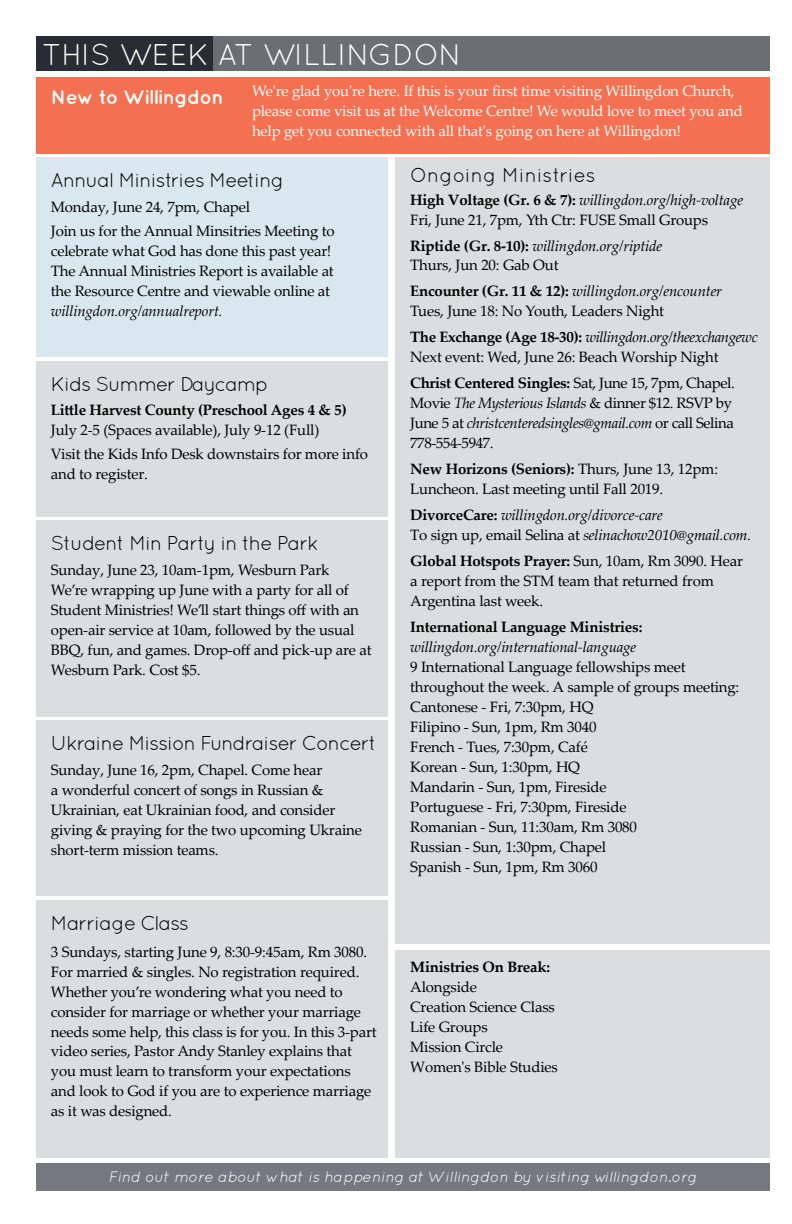
<style>
.page{position:relative;width:792px;height:1224px;background:#fff}
.page>*{position:absolute;margin:0;border:0;box-sizing:border-box;transform-origin:0 0}
.t1{font:30px "Quicksand";color:#fff}
.t2{font:20px "Quicksand";letter-spacing:-.04em;color:#000}
.t3{font:20px "Quicksand";color:#000}
.t4{font:700 20px "Quicksand";letter-spacing:-.03em;color:#fff}
.t5{font:15px/20px "Palatino Linotype";letter-spacing:-.015em;color:#000}
.t6{font:italic 15px/20px "Palatino Linotype";letter-spacing:-.015em;color:#000}
.t7{font:15px/20px "Palatino Linotype";letter-spacing:-.015em;color:#fff}
.t8{font:700 15px "Palatino Linotype";letter-spacing:-.015em;color:#000}
.t9{font:italic 15px "Quicksand";color:#fff}
.s1{font-weight:700}
.s2{font-style:italic}
.s3{font-weight:700;font-style:normal}
.s4{font-style:normal}
</style>
<div class="page">
<div style="left:213px;top:36px;width:557px;height:35px;background:#6d6e72"></div>
<div style="left:395px;top:158px;width:375px;height:786px;background:#dcddde"></div>
<div style="left:36px;top:36px;width:177px;height:35px;background:#292c33"></div>
<div style="left:36px;top:1163px;width:734px;height:28px;background:#757881"></div>
<div style="left:36px;top:77px;width:734px;height:77px;background:#f37050"></div>
<div style="left:36px;top:361px;width:352px;height:155px;background:#dcddde"></div>
<div style="left:36px;top:900px;width:352px;height:258px;background:#dcddde"></div>
<div style="left:36px;top:520px;width:352px;height:197px;background:#dcddde"></div>
<div style="left:395px;top:950px;width:375px;height:208px;background:#dcddde"></div>
<div style="left:36px;top:158px;width:352px;height:199px;background:#d9e8ef"></div>
<div style="left:36px;top:721px;width:352px;height:175px;background:#dcddde"></div>
<h1 class="t1" style="left:42px;top:37px;width:421px">THIS WEEK AT WILLINGDON</h1>
<h2 class="t4" style="left:51px;top:85px;width:174px">New to Willingdon</h2>
<p class="t7" style="left:252px;top:80px;width:492px">We're glad you're here. If this is your first time visiting Willingdon Church, please come visit us at the Welcome Centre! We would love to meet you and help get you connected with all that's going on here at Willingdon!</p>
<h2 class="t2" style="left:51px;top:169px;width:235px">Annual Ministries Meeting</h2>
<p class="t5" style="left:51px;top:194px;width:285px;line-height:24px">Monday, June 24, 7pm, Chapel<br>Join us for the Annual Minsitries Meeting to</p>
<p class="t5" style="left:51px;top:240px;width:284px">celebrate what God has done this past year!<br>The Annual Ministries Report is available at the Resource Centre and viewable online at</p>
<p class="t6" style="left:51px;top:300px;width:173px">willingdon.org/annualreport.</p>
<h2 class="t2" style="left:51px;top:372px;width:219px">Kids Summer Daycamp</h2>
<p class="t8" style="left:51px;top:399px;width:297px">Little Harvest County (Preschool Ages 4 &amp; 5)</p>
<p class="t5" style="left:51px;top:417px;width:319px;line-height:24px">July 2-5 (Spaces available), July 9-12 (Full)<br>Visit the Kids Info Desk downstairs for more info</p>
<p class="t5" style="left:51px;top:463px;width:98px">and to register.</p>
<h2 class="t2" style="left:51px;top:532px;width:269px">Student Min Party in the Park</h2>
<p class="t5" style="left:51px;top:559px;width:322px">Sunday, June 23, 10am-1pm, Wesburn Park<br>We’re wrapping up June with a party for all of Student Ministries! We’ll start things off with an open-air service at 10am, followed by the usual BBQ, fun, and games. Drop-off and pick-up are at Wesburn Park. Cost $5.</p>
<h2 class="t2" style="left:51px;top:732px;width:327px">Ukraine Mission Fundraiser Concert</h2>
<p class="t5" style="left:51px;top:759px;width:312px">Sunday, June 16, 2pm, Chapel. Come hear<br>a wonderful concert of songs in Russian &amp; Ukrainian, eat Ukrainian food, and consider giving &amp; praying for the two upcoming Ukraine short-term mission teams.</p>
<h2 class="t2" style="left:51px;top:912px;width:140px">Marriage Class</h2>
<p class="t5" style="left:51px;top:941px;width:327px">3 Sundays, starting June 9, 8:30-9:45am, Rm 3080.<br>For married &amp; singles. No registration required.<br>Whether you’re wondering what you need to consider for marriage or whether your marriage needs some help, this class is for you. In this 3-part video series, Pastor Andy Stanley explains that you must learn to transform your expectations and look to God if you are to experience marriage as it was designed.</p>
<h2 class="t3" style="left:410px;top:164px;width:187px">Ongoing Ministries</h2>
<p class="t5" style="left:410px;top:189px;width:335px"><span class="s1">High Voltage (Gr. 6 &amp; 7):</span> <span class="s2">willingdon.org/high-voltage<br></span>Fri, June 21, 7pm, Yth Ctr: FUSE Small Groups</p>
<p class="t6" style="left:410px;top:235px;width:254px"><span class="s3">Riptide (Gr. 8-10):</span> willingdon.org/riptide<br><span class="s4">Thurs, Jun 20: Gab Out</span></p>
<p class="t5" style="left:410px;top:281px;width:313px"><span class="s1">Encounter (Gr. 11 &amp; 12):</span> <span class="s2">willingdon.org/encounter<br></span>Tues, June 18: No Youth, Leaders Night</p>
<p class="t5" style="left:410px;top:327px;width:349px"><span class="s1">The Exchange (Age 18-30):</span> <span class="s2">willingdon.org/theexchangewc<br></span>Next event: Wed, June 26: Beach Worship Night</p>
<p class="t5" style="left:410px;top:373px;width:326px"><span class="s1">Christ Centered Singles:</span> Sat, June 15, 7pm, Chapel.<br>Movie <span class="s2">The Mysterious Islands</span> &amp; dinner $12. RSVP by June 5 at <span class="s2">christcenteredsingles@gmail.com</span> or call Selina 778-554-5947.</p>
<p class="t5" style="left:410px;top:459px;width:309px"><span class="s1">New Horizons (Seniors):</span> Thurs, June 13, 12pm:<br>Luncheon. Last meeting until Fall 2019.</p>
<p class="t6" style="left:410px;top:505px;width:342px"><span class="s3">DivorceCare:</span> willingdon.org/divorce-care<br><span class="s4">To sign up, email Selina at</span> selinachow2010@gmail.com.</p>
<p class="t5" style="left:410px;top:551px;width:334px"><span class="s1">Global Hotspots Prayer:</span> Sun, 10am, Rm 3090. Hear a report from the STM team that returned from<br>Argentina last week.</p>
<p class="t8" style="left:410px;top:617px;width:234px">International Language Ministries:</p>
<p class="t6" style="left:410px;top:637px;width:228px">willingdon.org/international-language</p>
<p class="t5" style="left:410px;top:657px;width:331px">9 International Language fellowships meet throughout the week. A sample of groups meeting:<br>Cantonese - Fri, 7:30pm, HQ<br>Filipino - Sun, 1pm, Rm 3040<br>French - Tues, 7:30pm, Café<br>Korean - Sun, 1:30pm, HQ<br>Mandarin - Sun, 1pm, Fireside<br>Portuguese - Fri, 7:30pm, Fireside<br>Romanian - Sun, 11:30am, Rm 3080<br>Russian - Sun, 1:30pm, Chapel<br>Spanish - Sun, 1pm, Rm 3060</p>
<p class="t8" style="left:410px;top:956px;width:141px">Ministries On Break:</p>
<p class="t5" style="left:410px;top:977px;width:149px">Alongside<br>Creation Science Class<br>Life Groups<br>Mission Circle<br>Women's Bible Studies</p>
<p class="t9" style="left:108px;top:1168px;width:590px">Find out more about what is happening at Willingdon by visiting willingdon.org</p>
</div>
